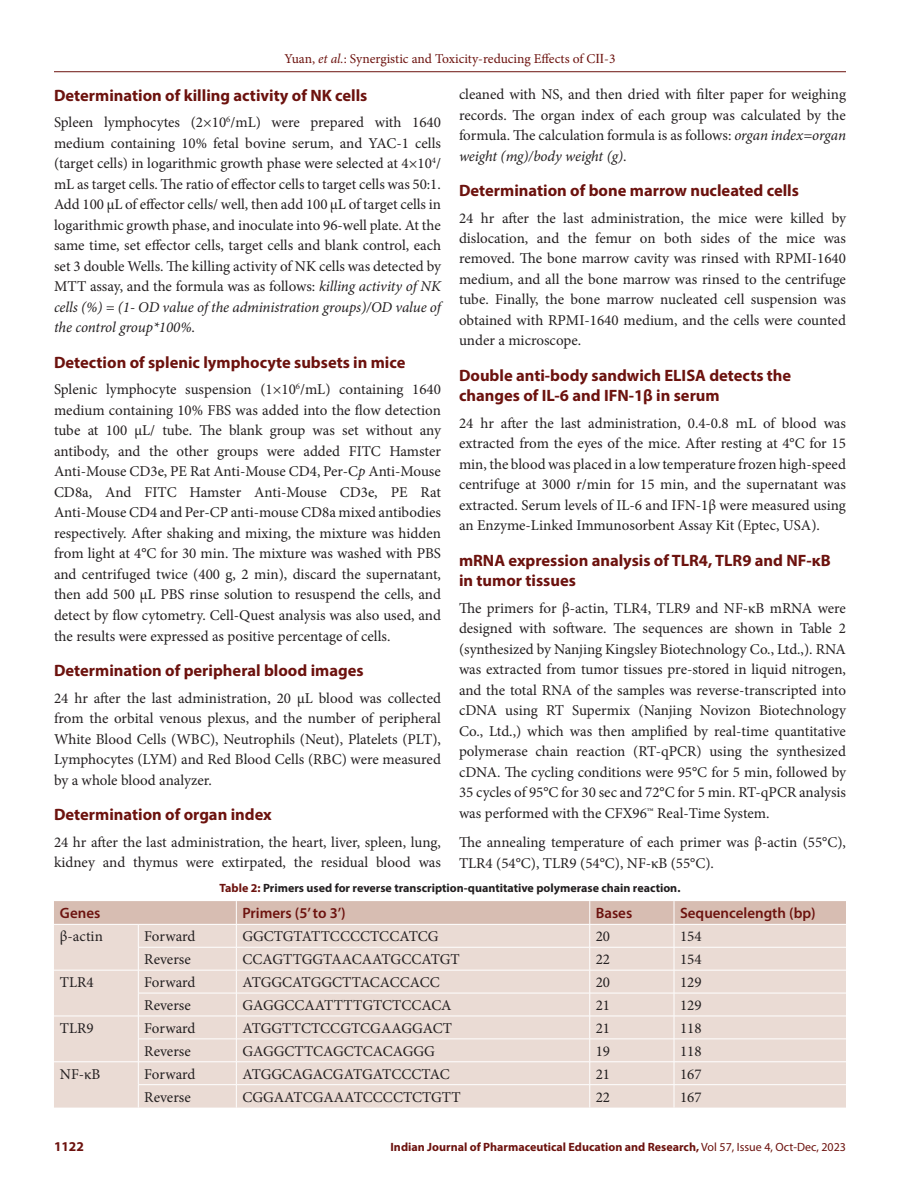
<style>
.page{position:relative;width:918px;height:1188px;background:#fff}
.page>*{position:absolute;margin:0;border:0;box-sizing:border-box;transform-origin:0 0}
.Heading_2{font:700 16.5px/20.5px "Myriad Pro";color:#6c120e}
.Body_text__FO{font:15px/20.5px "Minion Pro";color:#231f20;text-align:justify}
.Table_Body{font:15px "Minion Pro";color:#231f20}
.Body_text{font:15px/20.5px "Minion Pro";color:#231f20}
.Table_Header{font:600 15px "Myriad Pro";color:#6c120e}
.t1{font:13.5px "Minion Pro";color:#6c120e}
.t2{font:700 13.5px "Myriad Pro";color:#6c120e}
.Table_Caption{font:700 12px "Myriad Pro";color:#231f20}
.t3{font:700 12px "Myriad Pro";color:#6c120e}
.s1{font-style:italic}
.s2{font-family:"Times New Roman"}
.s3{color:#6c120e}
.s4{font-weight:400}
</style>
<div class="page">
<hr style="left:54px;top:71px;width:792px;height:1px;background:#6c120e">
<svg style="left:54px;top:901px;width:792px;height:207px;background:#e8d8d1"></svg>
<hr style="left:54px;top:924px;width:84px;height:1px;background:#fff">
<hr style="left:138px;top:924px;width:98px;height:1px;background:#fff">
<hr style="left:236px;top:924px;width:354px;height:1px;background:#fff">
<hr style="left:590px;top:924px;width:84px;height:1px;background:#fff">
<hr style="left:674px;top:924px;width:172px;height:1px;background:#fff">
<p class="t1" style="left:285px;top:50px;width:332px">Yuan, <span class="s1">et al.</span>: Synergistic and Toxicity-reducing Effects of C<span class="s2">Ⅱ</span>-3</p>
<p class="Heading_2" style="left:54px;top:84px;width:315px">Determination of killing activity of NK cells</p>
<p class="Body_text__FO" style="left:54px;top:112px;width:389px">Spleen lymphocytes (2×10<sup>6</sup>/mL) were prepared with 1640 medium containing 10% fetal bovine serum, and YAC-1 cells (target cells) in logarithmic growth phase were selected at 4×10<sup>4</sup>/ mL as target cells. The ratio of effector cells to target cells was 50:1.<br>Add 100 μL of effector cells/ well, then add 100 μL of target cells in logarithmic growth phase, and inoculate into 96-well plate. At the same time, set effector cells, target cells and blank control, each set 3 double Wells. The killing activity of NK cells was detected by MTT assay, and the formula was as follows: <span class="s1">killing activity of NK cells (%) = (1- OD value of the administration groups)/OD value of the control group*100%</span>.</p>
<p class="Heading_2" style="left:54px;top:351px;width:353px">Detection of splenic lymphocyte subsets in mice</p>
<p class="Body_text__FO" style="left:54px;top:379px;width:389px">Splenic lymphocyte suspension (1×10<sup>6</sup>/mL) containing 1640 medium containing 10% FBS was added into the flow detection tube at 100 μL/ tube. The blank group was set without any antibody, and the other groups were added FITC Hamster Anti-Mouse CD3e, PE Rat Anti-Mouse CD4, Per-C<span class="s1">p</span> Anti-Mouse CD8a, And FITC Hamster Anti-Mouse CD3e, PE Rat Anti-Mouse CD4 and Per-CP anti-mouse CD8a mixed antibodies respectively. After shaking and mixing, the mixture was hidden from light at 4°C for 30 min. The mixture was washed with PBS and centrifuged twice (400 g, 2 min), discard the supernatant, then add 500 μL PBS rinse solution to resuspend the cells, and detect by flow cytometry. Cell-Quest analysis was also used, and the results were expressed as positive percentage of cells.</p>
<p class="Heading_2" style="left:54px;top:660px;width:311px">Determination of peripheral blood images</p>
<p class="Body_text__FO" style="left:54px;top:688px;width:389px">24 hr after the last administration, 20 μL blood was collected from the orbital venous plexus, and the number of peripheral White Blood Cells (WBC), Neutrophils (Neut), Platelets (PLT), Lymphocytes (LYM) and Red Blood Cells (RBC) were measured by a whole blood analyzer.</p>
<p class="Heading_2" style="left:54px;top:804px;width:219px">Determination of organ index</p>
<p class="Body_text__FO" style="left:54px;top:832px;width:389px">24 hr after the last administration, the heart, liver, spleen, lung, kidney and thymus were extirpated, the residual blood was</p>
<p class="Body_text__FO" style="left:459px;top:84px;width:389px">cleaned with NS, and then dried with filter paper for weighing records. The organ index of each group was calculated by the formula. The calculation formula is as follows: <span class="s1">organ index=organ weight (mg)/body weight (g)</span>.</p>
<p class="Heading_2" style="left:459px;top:180px;width:341px">Determination of bone marrow nucleated cells</p>
<p class="Body_text__FO" style="left:459px;top:208px;width:389px">24 hr after the last administration, the mice were killed by dislocation, and the femur on both sides of the mice was removed. The bone marrow cavity was rinsed with RPMI-1640 medium, and all the bone marrow was rinsed to the centrifuge tube. Finally, the bone marrow nucleated cell suspension was obtained with RPMI-1640 medium, and the cells were counted under a microscope.</p>
<p class="Heading_2" style="left:459px;top:365px;width:334px">Double anti-body sandwich ELISA detects the changes of IL-6 and IFN-1β in serum</p>
<p class="Body_text__FO" style="left:459px;top:413px;width:389px">24 hr after the last administration, 0.4-0.8 mL of blood was extracted from the eyes of the mice. After resting at 4°C for 15 min, the blood was placed in a low temperature frozen high-speed centrifuge at 3000 r/min for 15 min, and the supernatant was extracted. Serum levels of IL-6 and IFN-1β were measured using an Enzyme-Linked Immunosorbent Assay Kit (Eptec, USA).</p>
<p class="Heading_2" style="left:459px;top:550px;width:373px">mRNA expression analysis of TLR4, TLR9 and NF-κB in tumor tissues</p>
<p class="Body_text__FO" style="left:459px;top:598px;width:389px">The primers for β-actin, TLR4, TLR9 and NF-κB mRNA were designed with software. The sequences are shown in Table 2 (synthesized by Nanjing Kingsley Biotechnology Co., Ltd.,). RNA was extracted from tumor tissues pre-stored in liquid nitrogen, and the total RNA of the samples was reverse-transcripted into cDNA using RT Supermix (Nanjing Novizon Biotechnology Co., Ltd.,) which was then amplified by real-time quantitative polymerase chain reaction (RT-qPCR) using the synthesized cDNA. The cycling conditions were 95°C for 5 min, followed by 35 cycles of 95°C for 30 sec and 72°C for 5 min. RT‑qPCR analysis was performed with the CFX96™ Real‑Time System.</p>
<p class="Body_text" style="left:459px;top:832px;width:389px">The annealing temperature of each primer was β-actin (55°C),<br>TLR4 (54°C), TLR9 (54°C), NF-κB (55°C).</p>
<p class="Table_Caption" style="left:220px;top:880px;width:462px"><span class="s3">Table 2:</span> Primers used for reverse transcription-quantitative polymerase chain reaction.</p>
<p class="Table_Header" style="left:60px;top:904px;width:42px">Genes</p>
<p class="Table_Header" style="left:242px;top:904px;width:105px">Primers (5’ to 3’)</p>
<p class="Table_Header" style="left:596px;top:904px;width:38px">Bases</p>
<p class="Table_Header" style="left:680px;top:904px;width:137px">Sequencelength (bp)</p>
<p class="Table_Body" style="left:60px;top:926px;width:44px">β-actin</p>
<p class="Table_Body" style="left:144px;top:926px;width:53px">Forward</p>
<p class="Table_Body" style="left:242px;top:926px;width:198px">GGCTGTATTCCCCTCCATCG</p>
<p class="Table_Body" style="left:596px;top:926px;width:16px">20</p>
<p class="Table_Body" style="left:680px;top:926px;width:23px">154</p>
<p class="Table_Body" style="left:144px;top:949px;width:48px">Reverse</p>
<p class="Table_Body" style="left:242px;top:949px;width:219px">CCAGTTGGTAACAATGCCATGT</p>
<p class="Table_Body" style="left:596px;top:949px;width:16px">22</p>
<p class="Table_Body" style="left:680px;top:949px;width:23px">154</p>
<p class="Table_Body" style="left:60px;top:972px;width:35px">TLR4</p>
<p class="Table_Body" style="left:144px;top:972px;width:53px">Forward</p>
<p class="Table_Body" style="left:242px;top:972px;width:199px">ATGGCATGGCTTACACCACC</p>
<p class="Table_Body" style="left:596px;top:972px;width:16px">20</p>
<p class="Table_Body" style="left:680px;top:972px;width:23px">129</p>
<p class="Table_Body" style="left:144px;top:995px;width:48px">Reverse</p>
<p class="Table_Body" style="left:242px;top:995px;width:211px">GAGGCCAATTTTGTCTCCACA</p>
<p class="Table_Body" style="left:596px;top:995px;width:16px">21</p>
<p class="Table_Body" style="left:680px;top:995px;width:23px">129</p>
<p class="Table_Body" style="left:60px;top:1018px;width:35px">TLR9</p>
<p class="Table_Body" style="left:144px;top:1018px;width:53px">Forward</p>
<p class="Table_Body" style="left:242px;top:1018px;width:211px">ATGGTTCTCCGTCGAAGGACT</p>
<p class="Table_Body" style="left:596px;top:1018px;width:16px">21</p>
<p class="Table_Body" style="left:680px;top:1018px;width:23px">118</p>
<p class="Table_Body" style="left:144px;top:1041px;width:48px">Reverse</p>
<p class="Table_Body" style="left:242px;top:1041px;width:194px">GAGGCTTCAGCTCACAGGG</p>
<p class="Table_Body" style="left:596px;top:1041px;width:16px">19</p>
<p class="Table_Body" style="left:680px;top:1041px;width:23px">118</p>
<p class="Table_Body" style="left:60px;top:1064px;width:42px">NF-κB</p>
<p class="Table_Body" style="left:144px;top:1064px;width:53px">Forward</p>
<p class="Table_Body" style="left:242px;top:1064px;width:209px">ATGGCAGACGATGATCCCTAC</p>
<p class="Table_Body" style="left:596px;top:1064px;width:16px">21</p>
<p class="Table_Body" style="left:680px;top:1064px;width:23px">167</p>
<p class="Table_Body" style="left:144px;top:1087px;width:48px">Reverse</p>
<p class="Table_Body" style="left:242px;top:1087px;width:220px">CGGAATCGAAATCCCCTCTGTT</p>
<p class="Table_Body" style="left:596px;top:1087px;width:16px">22</p>
<p class="Table_Body" style="left:680px;top:1087px;width:23px">167</p>
<p class="t2" style="left:54px;top:1137px;width:31px">1122</p>
<p class="t3" style="left:391px;top:1139px;width:457px">Indian Journal of Pharmaceutical Education and Research, <span class="s4">Vol 57, Issue 4, Oct-Dec, 2023</span></p>
</div>
